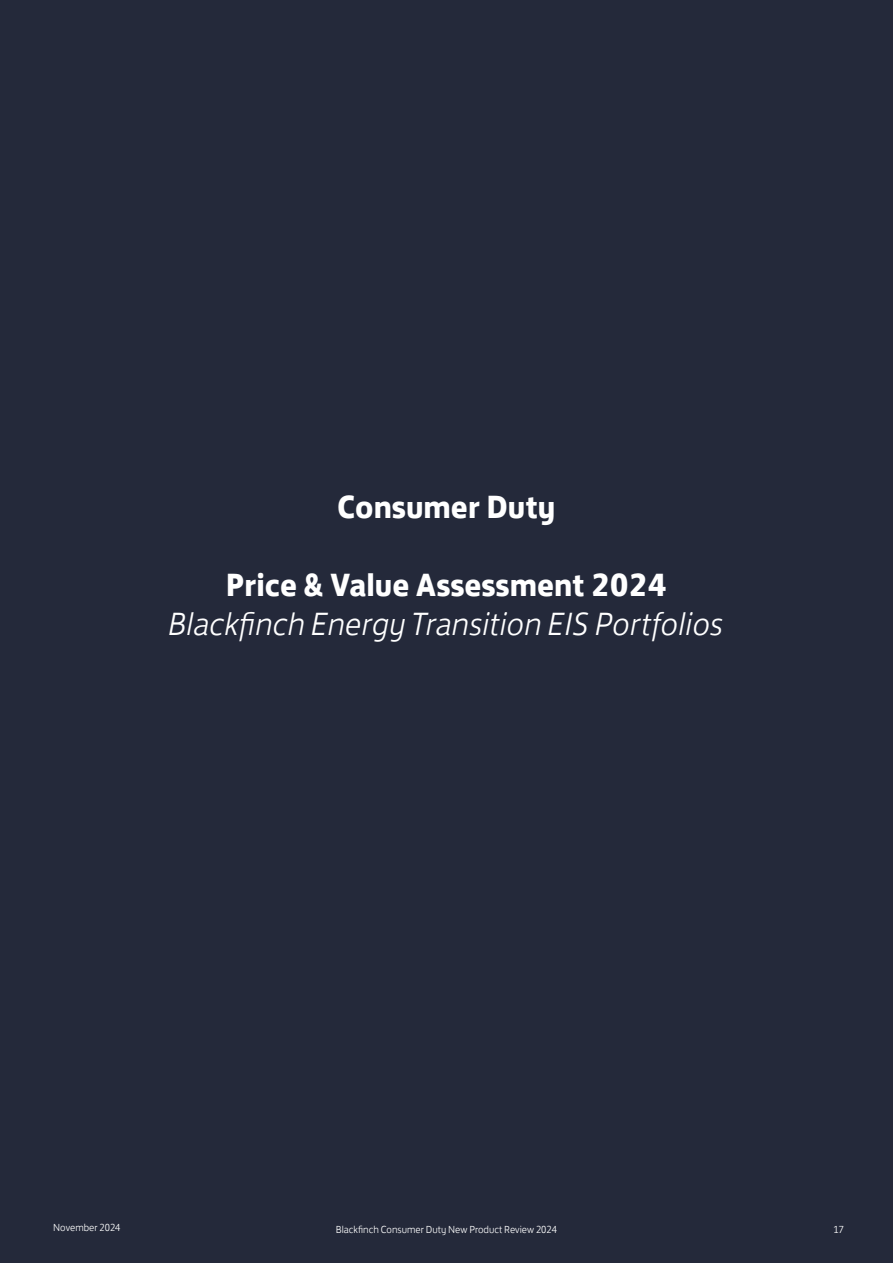
<style>
.page{position:relative;width:893px;height:1263px;background:#24293a}
.page>*{position:absolute;margin:0;border:0;box-sizing:border-box;transform-origin:0 0}
.t1{font:italic 300 33px "FS Jack";color:#fff}
.t2{font:700 33px "FS Jack";color:#fff}
.t3{font:300 10.5px "FS Jack";color:#fff}
</style>
<div class="page">
<h1 class="t2" style="left:337px;top:479px;width:220px">Consumer Duty</h1>
<h1 class="t2" style="left:226px;top:557px;width:442px">Price &amp; Value Assessment 2024</h1>
<h1 class="t1" style="left:169px;top:598px;width:557px">Blackfinch Energy Transition EIS Portfolios</h1>
<p class="t3" style="left:53px;top:1219px;width:69px">November 2024</p>
<p class="t3" style="left:833px;top:1221px;width:12px">17</p>
<p class="t3" style="left:336px;top:1221px;width:223px">Blackfinch Consumer Duty New Product Review 2024</p>
</div>
